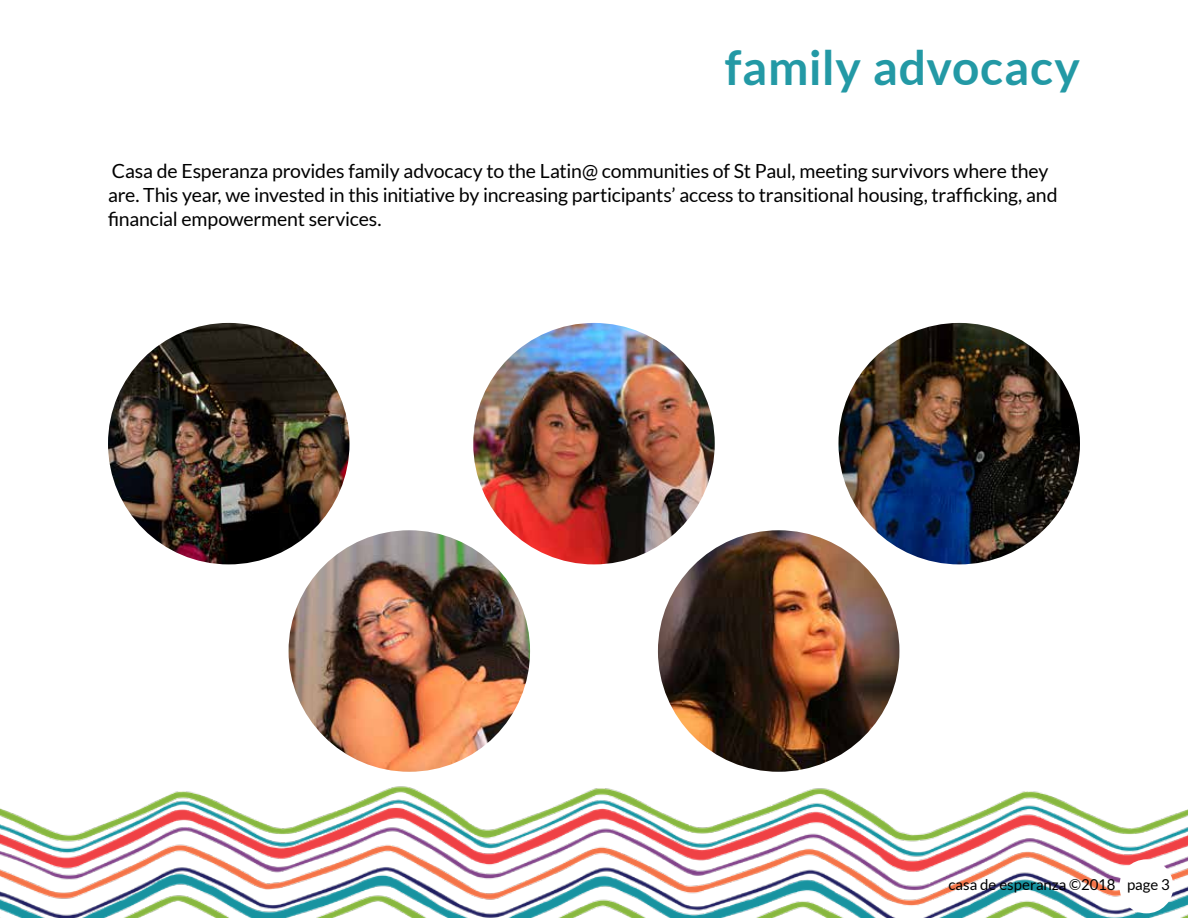
<style>
.page{position:relative;width:1188px;height:918px;background:#fff}
.page>*{position:absolute;margin:0;border:0;box-sizing:border-box;transform-origin:0 0}
.t1{font:700 48px "Lato";letter-spacing:.015em;color:#2399a5}
.t2{font:19.5px/24px "Lato";letter-spacing:-.01em;color:#000}
.t3{font:15px "Lato";color:#000}
</style>
<div class="page">
<img style="left:0;top:786px;width:1188px;height:132px">
<div style="left:1119px;top:859px;width:54px;height:54px;background:#fff;border-radius:50%"></div>
<img style="left:289px;top:530px;width:241px;height:242px;border-radius:121px">
<img style="left:838px;top:323px;width:242px;height:241px;border-radius:121px">
<img style="left:108px;top:323px;width:242px;height:241px;border-radius:121px">
<img style="left:658px;top:530px;width:241px;height:242px;border-radius:121px">
<img style="left:473px;top:323px;width:242px;height:241px;border-radius:121px">
<h1 class="t1" style="left:725px;top:40px;width:357px">family advocacy</h1>
<p class="t2" style="left:108px;top:159px;width:951px">Casa de Esperanza provides family advocacy to the Latin@ communities of St Paul, meeting survivors where they are. This year, we invested in this initiative by increasing participants’ access to transitional housing, trafficking, and financial empowerment services.</p>
<p class="t3" style="left:948px;top:876px;width:223px">casa de esperanza ©2018 page 3</p>
</div>
